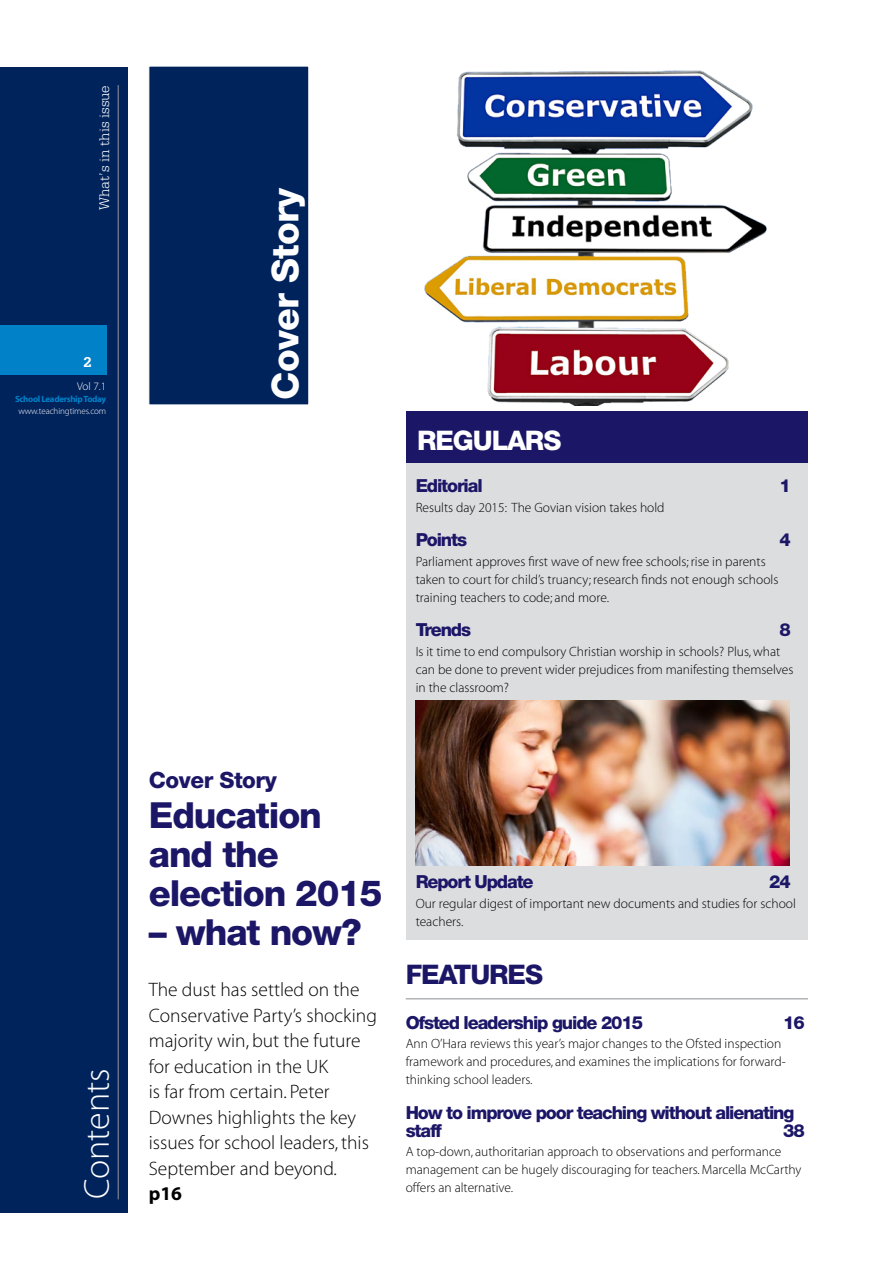
<style>
.page{position:relative;width:893px;height:1263px;background:#fff}
.page>*{position:absolute;margin:0;border:0;box-sizing:border-box;transform-origin:0 0}
.t1{font:800 37.2px "Helvetica Neue";letter-spacing:-.02em;color:#fff}
.t2{font:800 36px/39px "Helvetica Neue";letter-spacing:-.03em;color:#1c1667}
.t3{font:36px "Myriad MM 215 600";letter-spacing:-.005em;color:#fff}
.t4{font:800 27px "Helvetica Neue";letter-spacing:-.04em;color:#1c1667}
.t5{font:800 27px "Helvetica Neue";letter-spacing:-.04em;color:#fff}
.t6{font:800 22.5px "Helvetica Neue";letter-spacing:-.02em;color:#1c1667}
.t7{font:19.5px/25.5px "Myriad MM 215 600";color:#000}
.t8{font:19.5px "Myriad MM 700 600";color:#000}
.t9{font:800 18px/18px "Helvetica Neue";letter-spacing:-.06em;color:#1c1667}
.t10{font:300 15px "Serifa BT";color:#fff}
.t11{font:700 15px "Serifa BT";color:#fff}
.t12{font:13.5px/18px "Myriad MM 215 600";color:#000}
.t13{font:11.25px "Myriad MM 215 600";color:#fff}
.t14{font:9px "Myriad MM 700 600";letter-spacing:-.04em;color:#0081c8}
.t15{font:9px "Myriad MM 215 600";letter-spacing:-.01em;color:#fff}
</style>
<div class="page">
<div style="left:0;top:67px;width:128px;height:1145px;background:#00235c"></div>
<div style="left:0;top:325px;width:106px;height:50px;background:#0081c8"></div>
<hr style="left:118px;top:85px;width:1px;height:1114px;background:#939598">
<div style="left:148px;top:66px;width:161px;height:339px;background:#00235c;border:1px solid #fff"></div>
<div style="left:406px;top:458px;width:402px;height:482px;background:#dcddde"></div>
<div style="left:406px;top:412px;width:402px;height:51px;background:#1c1667"></div>
<hr style="left:406px;top:998px;width:402px;height:1px;background:#b1b4b6">
<img style="left:424px;top:70px;width:343px;height:335px">
<img style="left:416px;top:701px;width:374px;height:164px">
<p class="t10" style="left:96px;top:210px;width:127px;rotate:-90deg">What’s in this issue</p>
<p class="t11" style="left:84px;top:353px;width:10px">2</p>
<p class="t13" style="left:77px;top:381px;width:31px">Vol 7.1</p>
<p class="t14" style="left:15px;top:395px;width:93px">School Leadership Today</p>
<p class="t15" style="left:18px;top:407px;width:89px">www.teachingtimes.com</p>
<h2 class="t3" style="left:79px;top:1199px;width:132px;rotate:-90deg">Contents</h2>
<h1 class="t1" style="left:263px;top:400px;width:214px;rotate:-90deg">Cover Story</h1>
<h3 class="t5" style="left:417px;top:424px;width:146px">REGULARS</h3>
<h3 class="t9" style="left:416px;top:477px;width:69px">Editorial</h3>
<h3 class="t9" style="left:779px;top:477px;width:13px">1</h3>
<p class="t12" style="left:416px;top:499px;width:250px">Results day 2015: The Govian vision takes hold</p>
<h3 class="t9" style="left:416px;top:531px;width:53px">Points</h3>
<h3 class="t9" style="left:779px;top:531px;width:13px">4</h3>
<p class="t12" style="left:416px;top:553px;width:364px">Parliament approves first wave of new free schools; rise in parents taken to court for child’s truancy; research finds not enough schools training teachers to code; and more.</p>
<h3 class="t9" style="left:416px;top:621px;width:57px">Trends</h3>
<h3 class="t9" style="left:779px;top:621px;width:13px">8</h3>
<p class="t12" style="left:416px;top:643px;width:379px">Is it time to end compulsory Christian worship in schools? Plus, what can be done to prevent wider prejudices from manifesting themselves in the classroom?</p>
<h3 class="t6" style="left:149px;top:766px;width:130px">Cover Story</h3>
<h2 class="t2" style="left:149px;top:796px;width:235px">Education and the election 2015</h2>
<h2 class="t2" style="left:149px;top:913px;width:214px">– what now?</h2>
<h3 class="t7" style="left:149px;top:978px;width:230px">The dust has settled on the<br>Conservative Party’s shocking majority win, but the future for education in the UK<br>is far from certain. Peter<br>Downes highlights the key issues for school leaders, this<br>September and beyond.</h3>
<h3 class="t8" style="left:149px;top:1184px;width:35px">p16</h3>
<h3 class="t9" style="left:416px;top:873px;width:119px">Report Update</h3>
<h3 class="t9" style="left:769px;top:873px;width:23px">24</h3>
<p class="t12" style="left:416px;top:895px;width:382px">Our regular digest of important new documents and studies for school teachers.</p>
<h3 class="t4" style="left:406px;top:958px;width:139px">FEATURES</h3>
<h3 class="t9" style="left:406px;top:1013px;width:239px">Ofsted leadership guide 2015</h3>
<h3 class="t9" style="left:783px;top:1013px;width:23px">16</h3>
<p class="t12" style="left:406px;top:1035px;width:382px">Ann O’Hara reviews this year’s major changes to the Ofsted inspection framework and procedures, and examines the implications for forward&shy;thinking school leaders.</p>
<h3 class="t9" style="left:406px;top:1103px;width:390px">How to improve poor teaching without alienating staff</h3>
<h3 class="t9" style="left:783px;top:1121px;width:23px">38</h3>
<p class="t12" style="left:406px;top:1143px;width:397px">A top-down, authoritarian approach to observations and performance management can be hugely discouraging for teachers. Marcella McCarthy offers an alternative.</p>
</div>
